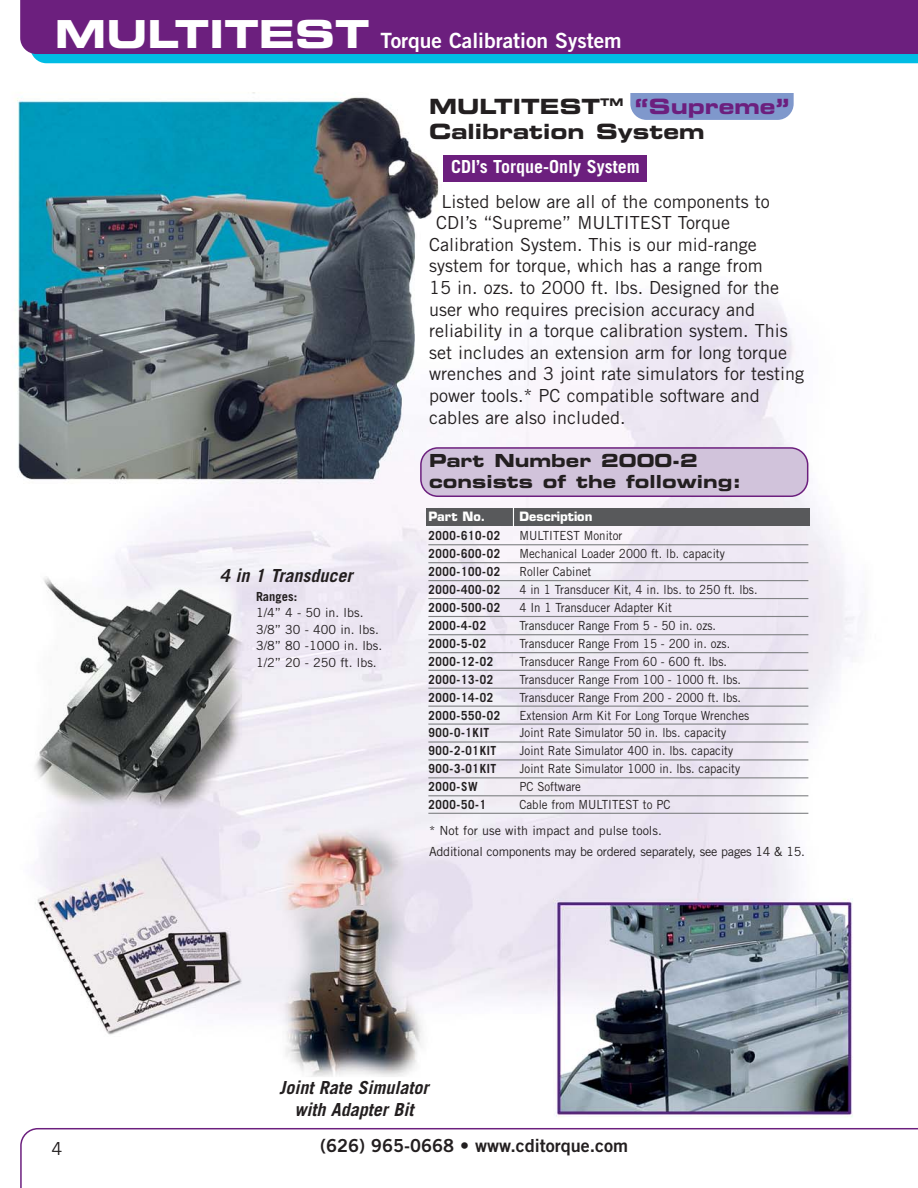
<style>
.page{position:relative;width:918px;height:1188px;background:#fff}
.page>*{position:absolute;margin:0;border:0;box-sizing:border-box;transform-origin:0 0}
.t1{font:21px/25.2px "Eurostile Bold Extended Two";color:#231f20}
.t2{font:21px "Trade Gothic Bold Two";color:#fff}
.t3{font:18px "Trade Gothic";color:#231f20}
.t4{font:italic 700 18px/21.6px "Trade Gothic";color:#231f20;text-align:center}
.t5{font:18px/21.6px "Eurostile Bold Extended Two";color:#231f20}
.t6{font:18px "Trade Gothic Bold Two";color:#231f20}
.t7{font:700 18px "Trade Gothic";color:#fff}
.t8{font:12.6px "Trade Gothic";color:#231f20;scale:.92 1}
.t9{font:700 12.6px "Trade Gothic";letter-spacing:.055em;color:#231f20;scale:.92 1}
.t10{font:12.6px/21px "Trade Gothic";letter-spacing:-.02em;color:#231f20}
.t11{font:12.6px/16.5px "Trade Gothic";color:#231f20}
.t12{font:700 12.6px "Eurostile";color:#fff}
.t13{font:700 12.6px "Trade Gothic";letter-spacing:.055em;color:#231f20}
.s1{font-family:"Eurostile Bold Extended Two";font-size:38.7px}
.s2{color:#6c1f7e}
</style>
<div class="page">
<img style="left:15px;top:63px;width:903px;height:1055px">
<div style="left:630px;top:70px;width:164px;height:50px;background:#7f98cc;border-radius:16px"></div>
<svg style="left:20px;top:1128px;width:898px;height:60px"></svg>
<div style="left:32px;top:54px;width:886px;height:9px;background:#00bce4"></div>
<div style="left:20px;top:0;width:898px;height:54px;background:#6c1f7e"></div>
<div style="left:443px;top:155px;width:203px;height:27px;background:#6c1f7e"></div>
<div style="left:426px;top:508px;width:383px;height:18px;background:#58595b"></div>
<svg style="left:513px;top:507px;width:1px;height:20px"></svg>
<hr style="left:428px;top:544px;width:380px;height:1px;background:#808284">
<hr style="left:428px;top:562px;width:380px;height:1px;background:#808284">
<hr style="left:428px;top:580px;width:380px;height:1px;background:#808284">
<hr style="left:428px;top:598px;width:380px;height:1px;background:#808284">
<hr style="left:428px;top:616px;width:380px;height:1px;background:#808284">
<hr style="left:428px;top:634px;width:380px;height:1px;background:#808284">
<hr style="left:428px;top:652px;width:380px;height:1px;background:#808284">
<hr style="left:428px;top:670px;width:380px;height:1px;background:#808284">
<hr style="left:428px;top:688px;width:380px;height:1px;background:#808284">
<hr style="left:428px;top:706px;width:380px;height:1px;background:#808284">
<hr style="left:428px;top:724px;width:380px;height:1px;background:#808284">
<hr style="left:428px;top:741px;width:380px;height:2px;background:#808284">
<hr style="left:428px;top:759px;width:380px;height:2px;background:#808284">
<hr style="left:428px;top:777px;width:380px;height:1px;background:#808284">
<hr style="left:428px;top:795px;width:380px;height:1px;background:#808284">
<hr style="left:428px;top:813px;width:380px;height:1px;background:#808284">
<div style="left:617px;top:68px;width:191px;height:25px;background:#fff"></div>
<svg style="left:420px;top:447px;width:388px;height:50px;background:#cbb9d5"></svg>
<h1 class="t2" style="left:55px;top:32px;width:568px"><span class="s1">MULTITEST</span> Torque Calibration System</h1>
<h1 class="t1" style="left:429px;top:95px;width:362px">MULTITEST<sup>TM</sup> <span class="s2">“Supreme”<br></span>Calibration System</h1>
<h2 class="t4" style="left:220px;top:566px;width:138px">4 in 1 Transducer</h2>
<p class="t13" style="left:256px;top:592px;width:43px">Ranges:</p>
<p class="t11" style="left:256px;top:606px;width:128px">1/4” 4 - 50 in. lbs.<br>3/8” 30 - 400 in. lbs.<br>3/8” 80 -1000 in. lbs.<br>1/2” 20 - 250 ft. lbs.</p>
<h2 class="t7" style="left:451px;top:160px;width:190px">CDI’s Torque-Only System</h2>
<h2 class="t3" style="left:441px;top:195px;width:330px">Listed below are all of the components to</h2>
<h2 class="t3" style="left:436px;top:216px;width:295px">CDI’s “Supreme” MULTITEST Torque</h2>
<h2 class="t3" style="left:429px;top:238px;width:329px">Calibration System. This is our mid-range</h2>
<h2 class="t3" style="left:429px;top:259px;width:335px">system for torque, which has a range from</h2>
<h2 class="t3" style="left:429px;top:281px;width:352px">15 in. ozs. to 2000 ft. lbs. Designed for the</h2>
<h2 class="t3" style="left:429px;top:303px;width:328px">user who requires precision accuracy and</h2>
<h2 class="t3" style="left:429px;top:324px;width:360px">reliability in a torque calibration system. This</h2>
<h2 class="t3" style="left:429px;top:346px;width:360px">set includes an extension arm for long torque</h2>
<h2 class="t3" style="left:429px;top:367px;width:377px">wrenches and 3 joint rate simulators for testing</h2>
<h2 class="t3" style="left:429px;top:389px;width:332px">power tools.* PC compatible software and</h2>
<h2 class="t3" style="left:429px;top:411px;width:198px">cables are also included.</h2>
<h2 class="t5" style="left:429px;top:451px;width:314px">Part Number 2000-2 consists of the following:</h2>
<p class="t12" style="left:428px;top:512px;width:59px">Part No.</p>
<p class="t12" style="left:520px;top:512px;width:74px">Description</p>
<p class="t9" style="left:428px;top:531px;width:80px">2000-610-02</p>
<p class="t8" style="left:520px;top:531px;width:113px">MULTITEST Monitor</p>
<p class="t9" style="left:428px;top:549px;width:80px">2000-600-02</p>
<p class="t8" style="left:520px;top:549px;width:225px">Mechanical Loader 2000 ft. lb. capacity</p>
<p class="t9" style="left:428px;top:567px;width:80px">2000-100-02</p>
<p class="t8" style="left:520px;top:567px;width:80px">Roller Cabinet</p>
<p class="t9" style="left:428px;top:585px;width:80px">2000-400-02</p>
<p class="t8" style="left:520px;top:585px;width:260px">4 in 1 Transducer Kit, 4 in. lbs. to 250 ft. lbs.</p>
<p class="t9" style="left:428px;top:603px;width:80px">2000-500-02</p>
<p class="t8" style="left:520px;top:603px;width:167px">4 In 1 Transducer Adapter Kit</p>
<p class="t9" style="left:428px;top:621px;width:64px">2000-4-02</p>
<p class="t8" style="left:520px;top:621px;width:215px">Transducer Range From 5 - 50 in. ozs.</p>
<p class="t9" style="left:428px;top:639px;width:64px">2000-5-02</p>
<p class="t8" style="left:520px;top:639px;width:231px">Transducer Range From 15 - 200 in. ozs.</p>
<p class="t9" style="left:428px;top:657px;width:72px">2000-12-02</p>
<p class="t8" style="left:520px;top:657px;width:227px">Transducer Range From 60 - 600 ft. lbs.</p>
<p class="t9" style="left:428px;top:675px;width:72px">2000-13-02</p>
<p class="t8" style="left:520px;top:675px;width:242px">Transducer Range From 100 - 1000 ft. lbs.</p>
<p class="t9" style="left:428px;top:692px;width:72px">2000-14-02</p>
<p class="t8" style="left:520px;top:692px;width:242px">Transducer Range From 200 - 2000 ft. lbs.</p>
<p class="t9" style="left:428px;top:710px;width:80px">2000-550-02</p>
<p class="t8" style="left:520px;top:710px;width:251px">Extension Arm Kit For Long Torque Wrenches</p>
<p class="t9" style="left:428px;top:728px;width:68px">900-0-1KIT</p>
<p class="t8" style="left:520px;top:728px;width:226px">Joint Rate Simulator 50 in. lbs. capacity</p>
<p class="t9" style="left:428px;top:746px;width:75px">900-2-01KIT</p>
<p class="t8" style="left:520px;top:746px;width:234px">Joint Rate Simulator 400 in. lbs. capacity</p>
<p class="t9" style="left:428px;top:764px;width:75px">900-3-01KIT</p>
<p class="t8" style="left:520px;top:764px;width:241px">Joint Rate Simulator 1000 in. lbs. capacity</p>
<p class="t9" style="left:428px;top:782px;width:55px">2000-SW</p>
<p class="t8" style="left:520px;top:782px;width:68px">PC Software</p>
<p class="t9" style="left:428px;top:800px;width:64px">2000-50-1</p>
<p class="t8" style="left:520px;top:800px;width:166px">Cable from MULTITEST to PC</p>
<p class="t10" style="left:429px;top:821px;width:377px">* Not for use with impact and pulse tools.<br>Additional components may be ordered separately, see pages 14 &amp; 15.</p>
<h2 class="t4" style="left:279px;top:1079px;width:154px">Joint Rate Simulator with Adapter Bit</h2>
<h2 class="t3" style="left:51px;top:1142px;width:12px">4</h2>
<h2 class="t6" style="left:320px;top:1139px;width:310px">(626) 965-0668 • www.cditorque.com</h2>
</div>
